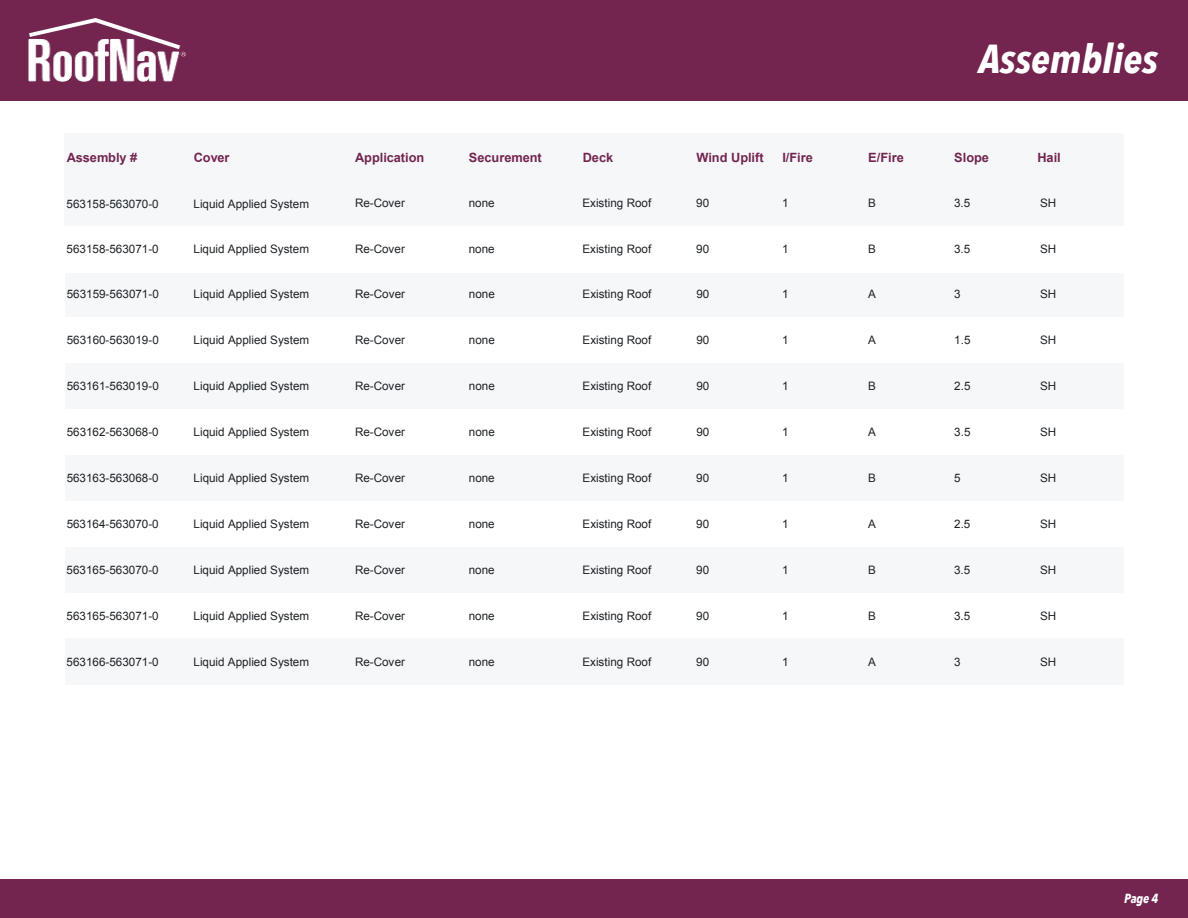
<style>
.page{position:relative;width:1188px;height:918px;background:#fff}
.page>*{position:absolute;margin:0;border:0;box-sizing:border-box;transform-origin:0 0}
.t1{font:italic 700 40.35px "Avenir Next Condensed";letter-spacing:-.005em;color:#fff}
.t2{font:italic 700 13.2px "Avenir Next Condensed";color:#fff}
.t3{font:700 12.75px "Arial";color:#732550}
.t4{font:11.7px "Arial";color:#1e2327}
</style>
<div class="page">
<div style="left:65px;top:272px;width:1059px;height:46px;background:#f5f7f9"></div>
<div style="left:65px;top:317px;width:1059px;height:46px;background:#fff"></div>
<div style="left:65px;top:363px;width:1059px;height:46px;background:#f5f7f9"></div>
<div style="left:65px;top:455px;width:1059px;height:46px;background:#f5f7f9"></div>
<div style="left:65px;top:547px;width:1059px;height:46px;background:#f5f7f9"></div>
<div style="left:65px;top:639px;width:1059px;height:46px;background:#f5f7f9"></div>
<div style="left:0;top:0;width:1188px;height:100px;background:#732550"></div>
<div style="left:0;top:879px;width:1188px;height:39px;background:#732550"></div>
<img style="left:28px;top:19px;width:158px;height:62px">
<div style="left:64px;top:180px;width:1060px;height:46px;background:#f5f7f9"></div>
<div style="left:64px;top:134px;width:1060px;height:46px;background:#f5f7f9"></div>
<h1 class="t1" style="left:979px;top:34px;width:181px">Assemblies</h1>
<p class="t3" style="left:67px;top:149px;width:72px">Assembly #</p>
<p class="t3" style="left:194px;top:149px;width:37px">Cover</p>
<p class="t3" style="left:355px;top:149px;width:71px">Application</p>
<p class="t3" style="left:469px;top:149px;width:74px">Securement</p>
<p class="t3" style="left:583px;top:149px;width:32px">Deck</p>
<p class="t3" style="left:696px;top:149px;width:69px">Wind Uplift</p>
<p class="t3" style="left:782px;top:149px;width:32px">I/Fire</p>
<p class="t3" style="left:868px;top:149px;width:37px">E/Fire</p>
<p class="t3" style="left:954px;top:149px;width:36px">Slope</p>
<p class="t3" style="left:1037px;top:149px;width:25px">Hail</p>
<p class="t4" style="left:67px;top:196px;width:94px">563158-563070-0</p>
<p class="t4" style="left:194px;top:196px;width:117px">Liquid Applied System</p>
<p class="t4" style="left:355px;top:195px;width:51px">Re-Cover</p>
<p class="t4" style="left:469px;top:195px;width:27px">none</p>
<p class="t4" style="left:583px;top:195px;width:70px">Existing Roof</p>
<p class="t4" style="left:696px;top:195px;width:14px">90</p>
<p class="t4" style="left:782px;top:195px;width:8px">1</p>
<p class="t4" style="left:868px;top:195px;width:9px">B</p>
<p class="t4" style="left:954px;top:195px;width:18px">3.5</p>
<p class="t4" style="left:1040px;top:195px;width:18px">SH</p>
<p class="t4" style="left:67px;top:241px;width:94px">563158-563071-0</p>
<p class="t4" style="left:194px;top:241px;width:117px">Liquid Applied System</p>
<p class="t4" style="left:355px;top:241px;width:51px">Re-Cover</p>
<p class="t4" style="left:469px;top:241px;width:27px">none</p>
<p class="t4" style="left:583px;top:241px;width:70px">Existing Roof</p>
<p class="t4" style="left:696px;top:241px;width:14px">90</p>
<p class="t4" style="left:782px;top:241px;width:8px">1</p>
<p class="t4" style="left:868px;top:241px;width:9px">B</p>
<p class="t4" style="left:954px;top:241px;width:18px">3.5</p>
<p class="t4" style="left:1040px;top:241px;width:18px">SH</p>
<p class="t4" style="left:67px;top:287px;width:94px">563159-563071-0</p>
<p class="t4" style="left:194px;top:287px;width:117px">Liquid Applied System</p>
<p class="t4" style="left:355px;top:287px;width:51px">Re-Cover</p>
<p class="t4" style="left:469px;top:287px;width:27px">none</p>
<p class="t4" style="left:583px;top:287px;width:70px">Existing Roof</p>
<p class="t4" style="left:696px;top:287px;width:14px">90</p>
<p class="t4" style="left:782px;top:287px;width:8px">1</p>
<p class="t4" style="left:868px;top:287px;width:9px">A</p>
<p class="t4" style="left:954px;top:287px;width:8px">3</p>
<p class="t4" style="left:1040px;top:287px;width:18px">SH</p>
<p class="t4" style="left:67px;top:333px;width:94px">563160-563019-0</p>
<p class="t4" style="left:194px;top:333px;width:117px">Liquid Applied System</p>
<p class="t4" style="left:355px;top:333px;width:51px">Re-Cover</p>
<p class="t4" style="left:469px;top:333px;width:27px">none</p>
<p class="t4" style="left:583px;top:333px;width:70px">Existing Roof</p>
<p class="t4" style="left:696px;top:333px;width:14px">90</p>
<p class="t4" style="left:782px;top:333px;width:8px">1</p>
<p class="t4" style="left:868px;top:333px;width:9px">A</p>
<p class="t4" style="left:954px;top:333px;width:18px">1.5</p>
<p class="t4" style="left:1040px;top:333px;width:18px">SH</p>
<p class="t4" style="left:67px;top:379px;width:94px">563161-563019-0</p>
<p class="t4" style="left:194px;top:379px;width:117px">Liquid Applied System</p>
<p class="t4" style="left:355px;top:379px;width:51px">Re-Cover</p>
<p class="t4" style="left:469px;top:379px;width:27px">none</p>
<p class="t4" style="left:583px;top:379px;width:70px">Existing Roof</p>
<p class="t4" style="left:696px;top:379px;width:14px">90</p>
<p class="t4" style="left:782px;top:379px;width:8px">1</p>
<p class="t4" style="left:868px;top:379px;width:9px">B</p>
<p class="t4" style="left:954px;top:379px;width:18px">2.5</p>
<p class="t4" style="left:1040px;top:379px;width:18px">SH</p>
<p class="t4" style="left:67px;top:424px;width:94px">563162-563068-0</p>
<p class="t4" style="left:194px;top:424px;width:117px">Liquid Applied System</p>
<p class="t4" style="left:355px;top:424px;width:51px">Re-Cover</p>
<p class="t4" style="left:469px;top:424px;width:27px">none</p>
<p class="t4" style="left:583px;top:424px;width:70px">Existing Roof</p>
<p class="t4" style="left:696px;top:424px;width:14px">90</p>
<p class="t4" style="left:782px;top:424px;width:8px">1</p>
<p class="t4" style="left:868px;top:424px;width:9px">A</p>
<p class="t4" style="left:954px;top:424px;width:18px">3.5</p>
<p class="t4" style="left:1040px;top:424px;width:18px">SH</p>
<p class="t4" style="left:67px;top:470px;width:94px">563163-563068-0</p>
<p class="t4" style="left:194px;top:470px;width:117px">Liquid Applied System</p>
<p class="t4" style="left:355px;top:470px;width:51px">Re-Cover</p>
<p class="t4" style="left:469px;top:470px;width:27px">none</p>
<p class="t4" style="left:583px;top:470px;width:70px">Existing Roof</p>
<p class="t4" style="left:696px;top:470px;width:14px">90</p>
<p class="t4" style="left:782px;top:470px;width:8px">1</p>
<p class="t4" style="left:868px;top:470px;width:9px">B</p>
<p class="t4" style="left:954px;top:470px;width:8px">5</p>
<p class="t4" style="left:1040px;top:470px;width:18px">SH</p>
<p class="t4" style="left:67px;top:516px;width:94px">563164-563070-0</p>
<p class="t4" style="left:194px;top:516px;width:117px">Liquid Applied System</p>
<p class="t4" style="left:355px;top:516px;width:51px">Re-Cover</p>
<p class="t4" style="left:469px;top:516px;width:27px">none</p>
<p class="t4" style="left:583px;top:516px;width:70px">Existing Roof</p>
<p class="t4" style="left:696px;top:516px;width:14px">90</p>
<p class="t4" style="left:782px;top:516px;width:8px">1</p>
<p class="t4" style="left:868px;top:516px;width:9px">A</p>
<p class="t4" style="left:954px;top:516px;width:18px">2.5</p>
<p class="t4" style="left:1040px;top:516px;width:18px">SH</p>
<p class="t4" style="left:67px;top:562px;width:94px">563165-563070-0</p>
<p class="t4" style="left:194px;top:562px;width:117px">Liquid Applied System</p>
<p class="t4" style="left:355px;top:562px;width:51px">Re-Cover</p>
<p class="t4" style="left:469px;top:562px;width:27px">none</p>
<p class="t4" style="left:583px;top:562px;width:70px">Existing Roof</p>
<p class="t4" style="left:696px;top:562px;width:14px">90</p>
<p class="t4" style="left:782px;top:562px;width:8px">1</p>
<p class="t4" style="left:868px;top:562px;width:9px">B</p>
<p class="t4" style="left:954px;top:562px;width:18px">3.5</p>
<p class="t4" style="left:1040px;top:562px;width:18px">SH</p>
<p class="t4" style="left:67px;top:608px;width:94px">563165-563071-0</p>
<p class="t4" style="left:194px;top:608px;width:117px">Liquid Applied System</p>
<p class="t4" style="left:355px;top:608px;width:51px">Re-Cover</p>
<p class="t4" style="left:469px;top:608px;width:27px">none</p>
<p class="t4" style="left:583px;top:608px;width:70px">Existing Roof</p>
<p class="t4" style="left:696px;top:608px;width:14px">90</p>
<p class="t4" style="left:782px;top:608px;width:8px">1</p>
<p class="t4" style="left:868px;top:608px;width:9px">B</p>
<p class="t4" style="left:954px;top:608px;width:18px">3.5</p>
<p class="t4" style="left:1040px;top:608px;width:18px">SH</p>
<p class="t4" style="left:67px;top:654px;width:94px">563166-563071-0</p>
<p class="t4" style="left:194px;top:654px;width:117px">Liquid Applied System</p>
<p class="t4" style="left:355px;top:654px;width:51px">Re-Cover</p>
<p class="t4" style="left:469px;top:654px;width:27px">none</p>
<p class="t4" style="left:583px;top:654px;width:70px">Existing Roof</p>
<p class="t4" style="left:696px;top:654px;width:14px">90</p>
<p class="t4" style="left:782px;top:654px;width:8px">1</p>
<p class="t4" style="left:868px;top:654px;width:9px">A</p>
<p class="t4" style="left:954px;top:654px;width:8px">3</p>
<p class="t4" style="left:1040px;top:654px;width:18px">SH</p>
<p class="t2" style="left:1124px;top:891px;width:36px">Page 4</p>
</div>
